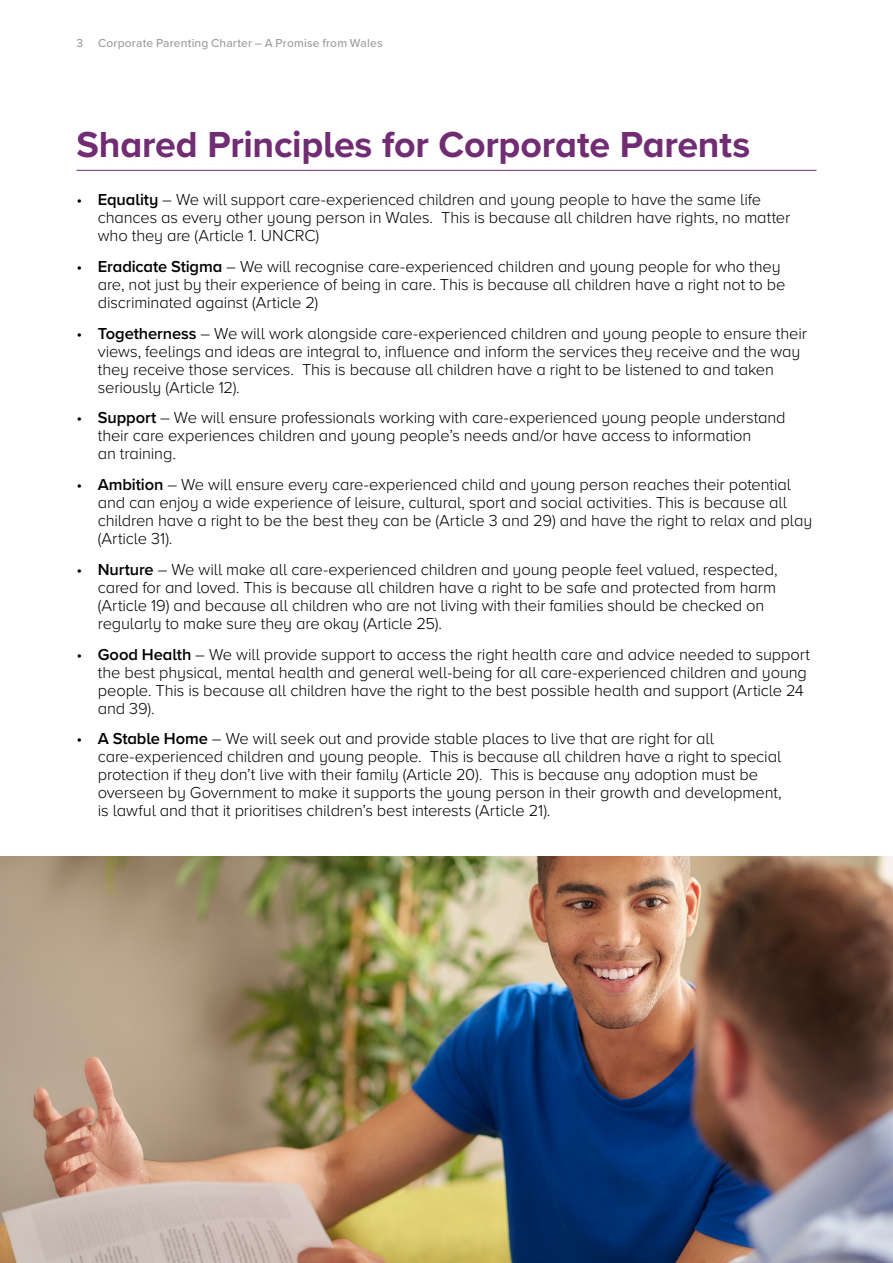
<style>
.page{position:relative;width:893px;height:1263px;background:#fff}
.page>*{position:absolute;margin:0;border:0;box-sizing:border-box;transform-origin:0 0}
.H1_Heading{font:700 37.5px "Proxima Nova";letter-spacing:-.005em;color:#712c74}
.Bullets{font:300 16.5px/18px "Proxima Nova";letter-spacing:-.01em;color:#000}
.t1{font:500 12px "Proxima Nova";letter-spacing:.015em;color:#9d9d9c}
.s1{font-weight:600}
</style>
<div class="page">
<hr style="left:77px;top:170px;width:739px;height:1px;background:#712c74">
<img style="left:0;top:856px;width:893px;height:407px">
<p class="t1" style="left:77px;top:34px;width:308px">3 Corporate Parenting Charter – A Promise from Wales</p>
<h1 class="H1_Heading" style="left:77px;top:117px;width:675px">Shared Principles for Corporate Parents</h1>
<p class="Bullets" style="left:98px;top:190px;width:694px;text-indent:-21px">• <span class="s1">Equality</span> – We will support care-experienced children and young people to have the same life chances as every other young person in Wales. This is because all children have rights, no matter who they are (Article 1. UNCRC)</p>
<p class="Bullets" style="left:98px;top:256px;width:689px;text-indent:-21px">• <span class="s1">Eradicate Stigma</span> – We will recognise care-experienced children and young people for who they are, not just by their experience of being in care. This is because all children have a right not to be discriminated against (Article 2)</p>
<p class="Bullets" style="left:98px;top:323px;width:711px;text-indent:-21px">• <span class="s1">Togetherness</span> – We will work alongside care-experienced children and young people to ensure their views, feelings and ideas are integral to, influence and inform the services they receive and the way they receive those services. This is because all children have a right to be listened to and taken seriously (Article 12).</p>
<p class="Bullets" style="left:98px;top:408px;width:689px;text-indent:-21px">• <span class="s1">Support</span> – We will ensure professionals working with care-experienced young people understand their care experiences children and young people’s needs and/or have access to information<br>an training.</p>
<p class="Bullets" style="left:98px;top:475px;width:716px;text-indent:-21px">• <span class="s1">Ambition</span> – We will ensure every care-experienced child and young person reaches their potential and can enjoy a wide experience of leisure, cultural, sport and social activities. This is because all children have a right to be the best they can be (Article 3 and 29) and have the right to relax and play (Article 31).</p>
<p class="Bullets" style="left:98px;top:559px;width:681px;text-indent:-21px">• <span class="s1">Nurture</span> – We will make all care-experienced children and young people feel valued, respected, cared for and loved. This is because all children have a right to be safe and protected from harm (Article 19) and because all children who are not living with their families should be checked on regularly to make sure they are okay (Article 25).</p>
<p class="Bullets" style="left:98px;top:644px;width:714px;text-indent:-21px">• <span class="s1">Good Health</span> – We will provide support to access the right health care and advice needed to support the best physical, mental health and general well-being for all care-experienced children and young people. This is because all children have the right to the best possible health and support (Article 24 and 39).</p>
<p class="Bullets" style="left:98px;top:729px;width:685px;text-indent:-21px">• <span class="s1">A Stable Home</span> – We will seek out and provide stable places to live that are right for all care-experienced children and young people. This is because all children have a right to special protection if they don’t live with their family (Article 20). This is because any adoption must be overseen by Government to make it supports the young person in their growth and development, is lawful and that it prioritises children’s best interests (Article 21).</p>
</div>
